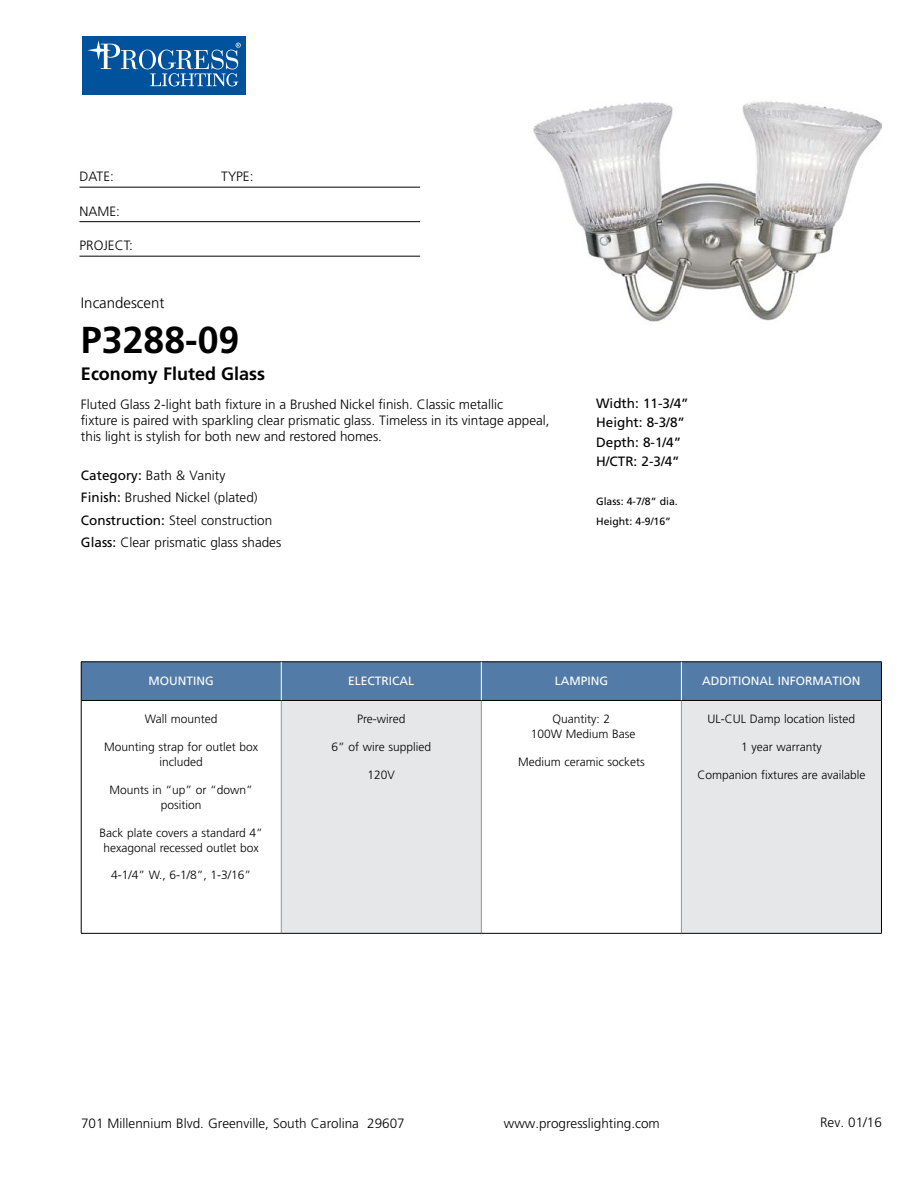
<style>
.page{position:relative;width:918px;height:1188px;background:#fff}
.page>*{position:absolute;margin:0;border:0;box-sizing:border-box;transform-origin:0 0}
.t1{font:700 37.5px "Frutiger";color:#000}
.t2{font:700 18px "Frutiger";color:#000}
.t3{font:300 15px "Frutiger";color:#000}
.t4{font:300 13.5px/22.5px "Frutiger";color:#000}
.t5{font:13.5px/19.5px "Frutiger";color:#000}
.t6{font:300 12px/15px "Frutiger";color:#000;text-align:center}
.t7{font:12px "Frutiger";color:#fff}
.t8{font:10.5px/19.5px "Frutiger";color:#000}
.s1{font-weight:400}
</style>
<div class="page">
<div style="left:82px;top:36px;width:164px;height:59px;background:#00529c"></div>
<svg style="left:139px;top:50px;width:17px;height:19px"></svg>
<div style="left:142px;top:50px;width:11px;height:19px;background:#00529c;border-radius:50%"></div>
<svg style="left:87px;top:40px;width:51px;height:29px"></svg>
<svg style="left:150px;top:43px;width:91px;height:43px"></svg>
<hr style="left:80px;top:187px;width:340px;height:1px;background:#000">
<hr style="left:80px;top:221px;width:340px;height:1px;background:#000">
<hr style="left:80px;top:256px;width:340px;height:1px;background:#000">
<div style="left:82px;top:663px;width:799px;height:37px;background:#527ba8"></div>
<div style="left:281px;top:700px;width:200px;height:233px;background:#e6e7e8"></div>
<div style="left:681px;top:700px;width:200px;height:233px;background:#e6e7e8"></div>
<hr style="left:281px;top:701px;width:1px;height:232px;background:#939598">
<hr style="left:481px;top:701px;width:1px;height:232px;background:#939598">
<hr style="left:681px;top:701px;width:1px;height:232px;background:#939598">
<hr style="left:81px;top:700px;width:200px;height:1px;background:#000">
<hr style="left:281px;top:700px;width:200px;height:1px;background:#000">
<hr style="left:481px;top:700px;width:200px;height:1px;background:#000">
<hr style="left:681px;top:700px;width:200px;height:1px;background:#000">
<hr style="left:81px;top:933px;width:200px;height:1px;background:#000">
<hr style="left:281px;top:933px;width:200px;height:1px;background:#000">
<hr style="left:481px;top:933px;width:200px;height:1px;background:#000">
<hr style="left:681px;top:933px;width:201px;height:1px;background:#000">
<hr style="left:81px;top:662px;width:200px;height:1px;background:#000">
<hr style="left:81px;top:662px;width:1px;height:38px;background:#000">
<hr style="left:281px;top:662px;width:200px;height:1px;background:#000">
<hr style="left:481px;top:662px;width:200px;height:1px;background:#000">
<hr style="left:681px;top:662px;width:201px;height:1px;background:#000">
<hr style="left:881px;top:662px;width:1px;height:38px;background:#000">
<hr style="left:81px;top:700px;width:1px;height:233px;background:#000">
<hr style="left:881px;top:700px;width:1px;height:233px;background:#000">
<hr style="left:281px;top:662px;width:1px;height:38px;background:#fff">
<hr style="left:681px;top:662px;width:1px;height:38px;background:#fff">
<hr style="left:481px;top:662px;width:1px;height:38px;background:#fff">
<img style="left:533px;top:101px;width:349px;height:221px">
<p class="t4" style="left:80px;top:166px;width:36px">DATE:</p>
<p class="t4" style="left:221px;top:166px;width:34px">TYPE:</p>
<p class="t4" style="left:80px;top:201px;width:42px">NAME:</p>
<p class="t4" style="left:80px;top:235px;width:55px">PROJECT:</p>
<p class="t3" style="left:81px;top:297px;width:85px">Incandescent</p>
<h1 class="t1" style="left:81px;top:325px;width:160px">P3288-09</h1>
<h2 class="t2" style="left:81px;top:367px;width:186px">Economy Fluted Glass</h2>
<p class="t4" style="left:81px;top:397px;width:470px;line-height:16.2px">Fluted Glass 2-light bath fixture in a Brushed Nickel finish. Classic metallic<br>fixture is paired with sparkling clear prismatic glass. Timeless in its vintage appeal, this light is stylish for both new and restored homes.</p>
<p class="t4" style="left:81px;top:465px;width:202px"><span class="s1">Category:</span> Bath &amp; Vanity<br><span class="s1">Finish:</span> Brushed Nickel (plated)<br><span class="s1">Construction:</span> Steel construction<br><span class="s1">Glass:</span> Clear prismatic glass shades</p>
<p class="t5" style="left:596px;top:395px;width:94px">Width: 11-3/4”<br>Height: 8-3/8”<br>Depth: 8-1/4”<br>H/CTR: 2-3/4”</p>
<p class="t8" style="left:596px;top:493px;width:83px">Glass: 4-7/8” dia.<br>Height: 4-9/16”</p>
<p class="t7" style="left:149px;top:676px;width:67px">MOUNTING</p>
<p class="t7" style="left:348px;top:676px;width:68px">ELECTRICAL</p>
<p class="t7" style="left:555px;top:676px;width:55px">LAMPING</p>
<p class="t7" style="left:702px;top:676px;width:160px">ADDITIONAL INFORMATION</p>
<p class="t6" style="left:145px;top:713px;width:74px">Wall mounted</p>
<p class="t6" style="left:104px;top:740px;width:156px">Mounting strap for outlet box included</p>
<p class="t6" style="left:110px;top:783px;width:145px">Mounts in “up” or “down” position</p>
<p class="t6" style="left:100px;top:826px;width:165px">Back plate covers a standard 4” hexagonal recessed outlet box</p>
<p class="t6" style="left:111px;top:869px;width:142px">4-1/4” W., 6-1/8”, 1-3/16”</p>
<p class="t6" style="left:357px;top:713px;width:50px">Pre-wired</p>
<p class="t6" style="left:332px;top:740px;width:101px">6” of wire supplied</p>
<p class="t6" style="left:368px;top:768px;width:29px">120V</p>
<p class="t6" style="left:708px;top:713px;width:149px">UL-CUL Damp location listed</p>
<p class="t6" style="left:741px;top:740px;width:82px">1 year warranty</p>
<p class="t6" style="left:697px;top:768px;width:169px">Companion fixtures are available</p>
<p class="t6" style="left:531px;top:713px;width:106px">Quantity: 2<br>100W Medium Base</p>
<p class="t6" style="left:518px;top:755px;width:128px">Medium ceramic sockets</p>
<p class="t4" style="left:81px;top:1113px;width:325px">701 Millennium Blvd. Greenville, South Carolina 29607</p>
<p class="t4" style="left:504px;top:1113px;width:158px">www.progresslighting.com</p>
<p class="t4" style="left:820px;top:1112px;width:63px">Rev. 01/16</p>
</div>
